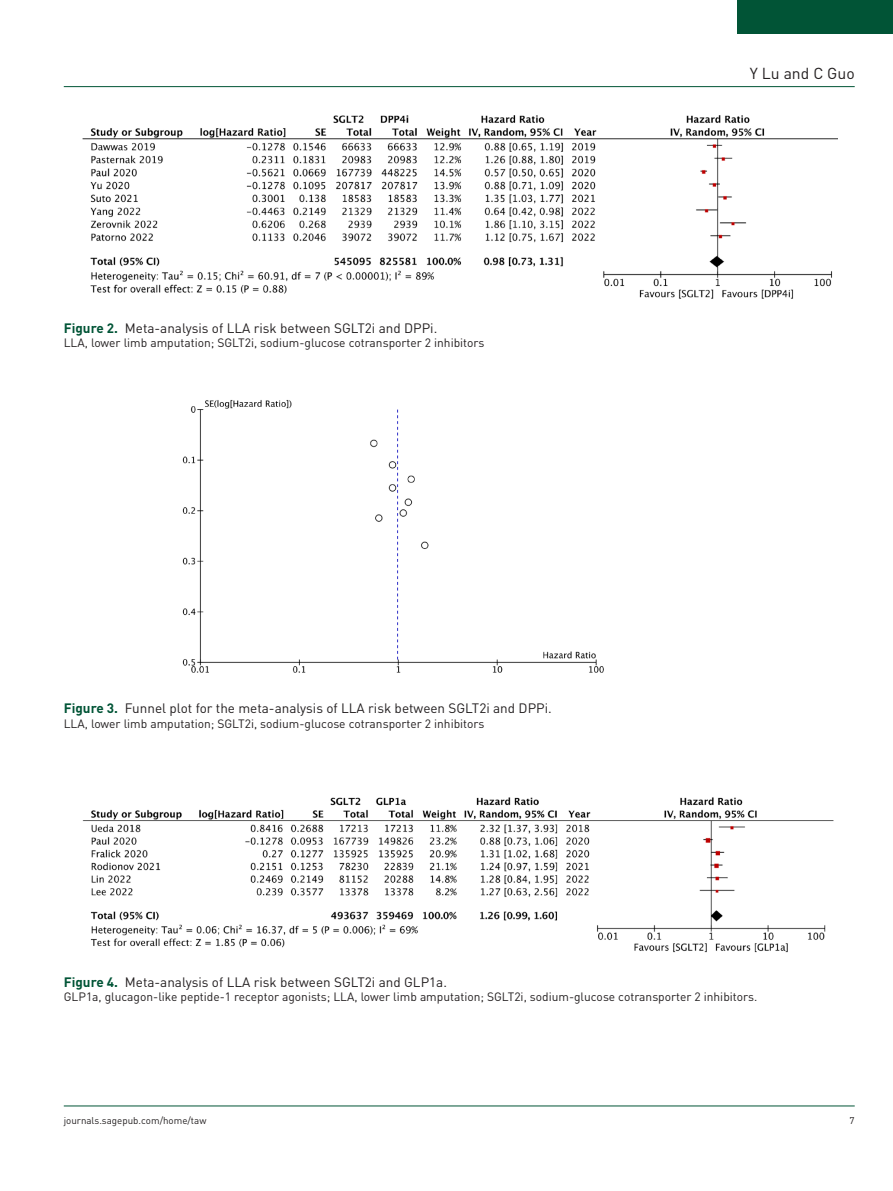
<style>
.page{position:relative;width:893px;height:1191px;background:#fff}
.page>*{position:absolute;margin:0;border:0;box-sizing:border-box;transform-origin:0 0}
.t1{font:15.75px "DIN";color:#231f20}
.t2{font:13.5px "DIN";color:#231f20}
.t3{font:12px "DIN";color:#231f20}
.t4{font:9.75px "DIN";color:#231f20}
.s1{font-weight:700;color:#015436}
</style>
<div class="page">
<hr style="left:64px;top:86px;width:791px;height:1px;background:#015436">
<hr style="left:64px;top:1105px;width:791px;height:1px;background:#015436">
<div style="left:738px;top:0;width:155px;height:34px;background:#015436"></div>
<img style="left:82px;top:115px;width:755px;height:184px">
<img style="left:182px;top:400px;width:422px;height:273px">
<img style="left:82px;top:797px;width:752px;height:156px">
<p class="t2" style="left:64px;top:319px;width:375px"><span class="s1">Figure 2.</span> Meta-analysis of LLA risk between SGLT2i and DPPi.</p>
<p class="t3" style="left:64px;top:335px;width:422px">LLA, lower limb amputation; SGLT2i, sodium-glucose cotransporter 2 inhibitors</p>
<p class="t2" style="left:64px;top:700px;width:489px"><span class="s1">Figure 3.</span> Funnel plot for the meta-analysis of LLA risk between SGLT2i and DPPi.</p>
<p class="t3" style="left:64px;top:715px;width:422px">LLA, lower limb amputation; SGLT2i, sodium-glucose cotransporter 2 inhibitors</p>
<h1 class="t1" style="left:750px;top:63px;width:106px">Y Lu and C Guo</h1>
<p class="t2" style="left:64px;top:973px;width:385px"><span class="s1">Figure 4.</span> Meta-analysis of LLA risk between SGLT2i and GLP1a.</p>
<p class="t3" style="left:64px;top:989px;width:695px">GLP1a, glucagon-like peptide-1 receptor agonists; LLA, lower limb amputation; SGLT2i, sodium-glucose cotransporter 2 inhibitors.</p>
<p class="t4" style="left:64px;top:1114px;width:144px">journals.sagepub.com/home/taw</p>
<p class="t4" style="left:850px;top:1114px;width:7px">7</p>
</div>
